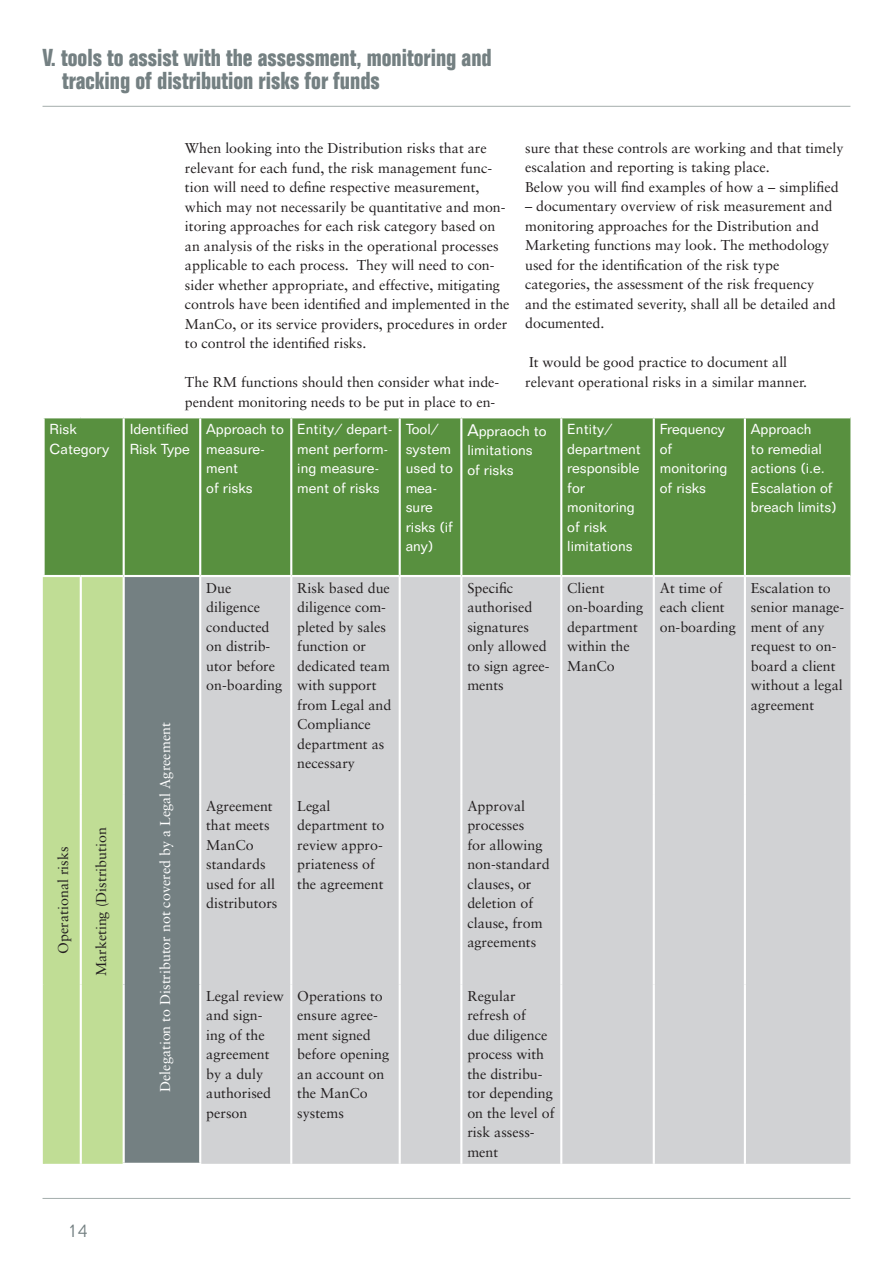
<style>
.page{position:relative;width:893px;height:1263px;background:#fff}
.page>*{position:absolute;margin:0;border:0;box-sizing:border-box;transform-origin:0 0}
.t1{font:700 condensed 24px/22.5px "Folio Std";color:#748082}
.t2{font:300 18px "Folio BT";color:#748082}
.t3{font:14.25px/19.5px "Sabon";color:#231f20}
.t4{font:14.25px/19.5px "Folio BT";color:#fff}
.t5{font:14.25px "Sabon";color:#fff}
.s1{font-size:16.5px}
</style>
<div class="page">
<hr style="left:43px;top:106px;width:807px;height:1px;background:#a9b2b1">
<hr style="left:43px;top:1198px;width:807px;height:1px;background:#a9b2b1">
<div style="left:45px;top:418px;width:805px;height:157px;background:#58903f"></div>
<div style="left:44px;top:577px;width:79px;height:587px;background:#c0dd95"></div>
<div style="left:124px;top:576px;width:76px;height:588px;background:#748082"></div>
<div style="left:201px;top:577px;width:649px;height:587px;background:#d1d2d4"></div>
<hr style="left:123px;top:418px;width:2px;height:157px;background:#fff">
<hr style="left:199px;top:418px;width:2px;height:157px;background:#fff">
<hr style="left:290px;top:418px;width:2px;height:157px;background:#fff">
<hr style="left:399px;top:418px;width:2px;height:157px;background:#fff">
<hr style="left:460px;top:418px;width:2px;height:157px;background:#fff">
<hr style="left:560px;top:418px;width:2px;height:157px;background:#fff">
<hr style="left:653px;top:418px;width:2px;height:157px;background:#fff">
<hr style="left:744px;top:418px;width:2px;height:157px;background:#fff">
<hr style="left:80px;top:577px;width:2px;height:217px;background:#fff">
<hr style="left:123px;top:577px;width:2px;height:217px;background:#fff">
<hr style="left:199px;top:577px;width:2px;height:217px;background:#fff">
<hr style="left:290px;top:577px;width:2px;height:217px;background:#fff">
<hr style="left:399px;top:577px;width:2px;height:217px;background:#fff">
<hr style="left:460px;top:577px;width:2px;height:217px;background:#fff">
<hr style="left:560px;top:577px;width:2px;height:217px;background:#fff">
<hr style="left:653px;top:577px;width:2px;height:217px;background:#fff">
<hr style="left:744px;top:577px;width:2px;height:217px;background:#fff">
<hr style="left:80px;top:794px;width:2px;height:190px;background:#fff">
<hr style="left:123px;top:794px;width:2px;height:190px;background:#fff">
<hr style="left:199px;top:794px;width:2px;height:190px;background:#fff">
<hr style="left:290px;top:794px;width:2px;height:190px;background:#fff">
<hr style="left:399px;top:794px;width:2px;height:190px;background:#fff">
<hr style="left:460px;top:794px;width:2px;height:190px;background:#fff">
<hr style="left:560px;top:794px;width:2px;height:190px;background:#fff">
<hr style="left:653px;top:794px;width:2px;height:190px;background:#fff">
<hr style="left:744px;top:794px;width:2px;height:190px;background:#fff">
<hr style="left:80px;top:984px;width:2px;height:180px;background:#fff">
<hr style="left:123px;top:984px;width:2px;height:179px;background:#fff">
<hr style="left:199px;top:984px;width:2px;height:179px;background:#fff">
<hr style="left:290px;top:984px;width:2px;height:180px;background:#fff">
<hr style="left:399px;top:984px;width:2px;height:180px;background:#fff">
<hr style="left:460px;top:984px;width:2px;height:180px;background:#fff">
<hr style="left:560px;top:984px;width:2px;height:180px;background:#fff">
<hr style="left:653px;top:984px;width:2px;height:180px;background:#fff">
<hr style="left:744px;top:984px;width:2px;height:180px;background:#fff">
<hr style="left:43px;top:577px;width:1px;height:217px;background:#c0dd95">
<hr style="left:43px;top:794px;width:1px;height:190px;background:#c0dd95">
<hr style="left:43px;top:984px;width:1px;height:180px;background:#c0dd95">
<hr style="left:123px;top:1163px;width:78px;height:2px;background:#fff">
<hr style="left:124px;top:575px;width:76px;height:2px;background:#fff">
<h1 class="t1" style="left:62px;top:47px;width:431px;text-indent:-19px">V. tools to assist with the assessment, monitoring and tracking of distribution risks for funds</h1>
<p class="t3" style="left:185px;top:139px;width:326px">When looking into the Distribution risks that are relevant for each fund, the risk management func&shy;tion will need to define respective measurement, which may not necessarily be quantitative and mon&shy;itoring approaches for each risk category based on an analysis of the risks in the operational processes applicable to each process. They will need to con&shy;sider whether appropriate, and effective, mitigating controls have been identified and implemented in the ManCo, or its service providers, procedures in order to control the identified risks.</p>
<p class="t3" style="left:185px;top:373px;width:316px">The RM functions should then consider what inde&shy;pendent monitoring needs to be put in place to en-</p>
<p class="t3" style="left:525px;top:138px;width:320px">sure that these controls are working and that timely escalation and reporting is taking place.<br>Below you will find examples of how a – simplified</p>
<p class="t3" style="left:525px;top:197px;width:312px">– documentary overview of risk measurement and monitoring approaches for the Distribution and Marketing functions may look. The methodology used for the identification of the risk type categories, the assessment of the risk frequency and the estimated severity, shall all be detailed and documented.</p>
<p class="t3" style="left:525px;top:353px;width:283px">It would be good practice to document all relevant operational risks in a similar manner.</p>
<p class="t4" style="left:50px;top:419px;width:61px">Risk<br>Category</p>
<p class="t4" style="left:130px;top:419px;width:62px">Identified<br>Risk Type</p>
<p class="t4" style="left:206px;top:419px;width:79px">Approach to measure&shy;ment<br>of risks</p>
<p class="t4" style="left:297px;top:419px;width:97px">Entity/ depart&shy;ment perform&shy;ing measure&shy;ment of risks</p>
<p class="t4" style="left:406px;top:419px;width:49px">Tool/ system used to mea&shy;sure risks (if any)</p>
<p class="t4" style="left:467px;top:421px;width:81px"><span class="s1">A</span>ppraoch to limitations of risks</p>
<p class="t4" style="left:567px;top:419px;width:75px">Entity/ department responsible for monitoring of risk limitations</p>
<p class="t4" style="left:660px;top:419px;width:69px">Frequency of monitoring of risks</p>
<p class="t4" style="left:751px;top:419px;width:87px">Approach<br>to remedial actions (i.e.<br>Escalation of breach limits)</p>
<p class="t3" style="left:206px;top:578px;width:78px">Due diligence conducted on distrib&shy;utor before on-boarding</p>
<p class="t3" style="left:297px;top:578px;width:96px">Risk based due diligence com&shy;pleted by sales function or dedicated team with support from Legal and<br>Compliance department as necessary</p>
<p class="t3" style="left:467px;top:578px;width:84px">Specific authorised signatures only allowed to sign agree&shy;ments</p>
<p class="t3" style="left:567px;top:578px;width:78px">Client on-boarding department within the<br>ManCo</p>
<p class="t3" style="left:660px;top:578px;width:78px">At time of each client on-boarding</p>
<p class="t3" style="left:751px;top:578px;width:95px">Escalation to senior manage&shy;ment of any request to on&shy;board a client without a legal agreement</p>
<p class="t3" style="left:206px;top:796px;width:73px">Agreement that meets<br>ManCo standards used for all distributors</p>
<p class="t3" style="left:297px;top:796px;width:89px">Legal department to review appro&shy;priateness of the agreement</p>
<p class="t3" style="left:467px;top:796px;width:84px">Approval processes<br>for allowing non-standard clauses, or deletion of clause, from agreements</p>
<p class="t3" style="left:206px;top:986px;width:79px">Legal review and sign&shy;ing of the agreement by a duly authorised person</p>
<p class="t3" style="left:297px;top:986px;width:93px">Operations to ensure agree&shy;ment signed before opening an account on the ManCo systems</p>
<p class="t3" style="left:467px;top:986px;width:89px">Regular refresh of<br>due diligence process with the distribu&shy;tor depending on the level of risk assess&shy;ment</p>
<p class="t5" style="left:157px;top:1092px;width:371px;rotate:-90deg">Delegation to Distributor not covered by a Legal Agreement</p>
<p class="t3" style="left:91px;top:976px;width:150px;rotate:-90deg">Marketing (Distribution</p>
<p class="t3" style="left:53px;top:954px;width:108px;rotate:-90deg">Operational risks</p>
<p class="t2" style="left:68px;top:1219px;width:21px">14</p>
</div>
